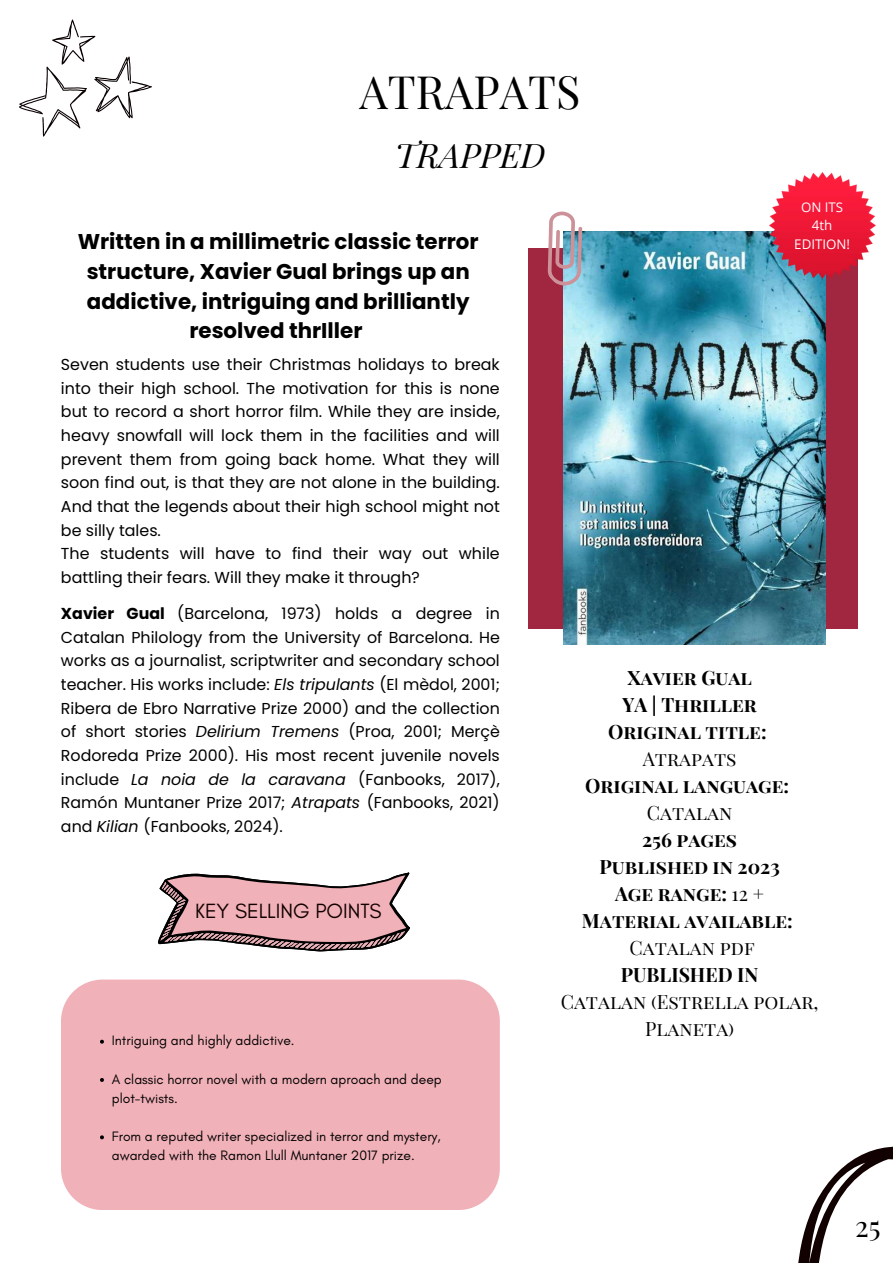
<style>
.page{position:relative;width:893px;height:1263px;background:#fff}
.page>*{position:absolute;margin:0;border:0;box-sizing:border-box;transform-origin:0 0}
.t1{font:45px "Playfair Display SC";color:#000}
.t2{font:italic 33.75px "Playfair Display";color:#000}
.t3{font:28.5px "Playfair Display SC";color:#000}
.t4{font:700 21.38px/29.8px "Poppins";color:#000;text-align:center}
.t5{font:21px "Glacial Indifference";color:#120101}
.t6{font:700 19.35px/27px "Playfair Display SC";color:#000;text-align:center}
.t7{font:19.35px/27px "Playfair Display SC";color:#000;text-align:center}
.t8{font:15.9px/23.6px "Poppins";color:#000}
.t9{font:15.83px/23.6px "Poppins";color:#000;text-align:justify}
.t10{font:13.88px/19.1px "Glacial Indifference";color:#000}
.t11{font:13.27px/18.6px "Open Sans";color:#fffdfd;text-align:center}
.s1{font-weight:700}
.s2{font-style:italic}
.s3{font-weight:400}
</style>
<div class="page">
<svg style="left:158px;top:872px;width:252px;height:79px"></svg>
<svg style="left:19px;top:20px;width:133px;height:117px"></svg>
<div style="left:527px;top:248px;width:330px;height:381px;background:#a12740"></div>
<img style="left:564px;top:231px;width:261px;height:413px">
<svg style="left:527px;top:211px;width:81px;height:82px"></svg>
<img style="left:769px;top:173px;width:106px;height:105px">
<div style="left:61px;top:979px;width:312px;height:231px;background:#f1b1b8"></div>
<svg style="left:100px;top:1040px;width:4px;height:4px"></svg>
<svg style="left:100px;top:1078px;width:4px;height:4px"></svg>
<svg style="left:100px;top:1135px;width:4px;height:4px"></svg>
<svg style="left:373px;top:930px;width:520px;height:333px"></svg>
<h1 class="t1" style="left:359px;top:60px;width:222px">ATRAPATS</h1>
<h2 class="t2" style="left:395px;top:132px;width:152px">TRAPPED</h2>
<h3 class="t4" style="left:78px;top:226px;width:402px">Written in a millimetric classic terror structure, Xavier Gual brings up an addictive, intriguing and brilliantly resolved thrIller</h3>
<p class="t8" style="left:61px;top:353px;width:440px">Seven students use their Christmas holidays to break into their high school. The motivation for this is none but to record a short horror film. While they are inside, heavy snowfall will lock them in the facilities and will prevent them from going back home. What they will soon find out, is that they are not alone in the building.<br>And that the legends about their high school might not be silly tales.<br>The students will have to find their way out while battling their fears. Will they make it through?</p>
<p class="t9" style="left:61px;top:602px;width:440px"><span class="s1">Xavier Gual</span> (Barcelona, 1973) holds a degree in Catalan Philology from the University of Barcelona. He works as a journalist, scriptwriter and secondary school teacher. His works include: <span class="s2">Els tripulants</span> (El mèdol, 2001; Ribera de Ebro Narrative Prize 2000) and the collection of short stories <span class="s2">Delirium Tremens</span> (Proa, 2001; Merçè Rodoreda Prize 2000). His most recent juvenile novels include <span class="s2">La noia de la caravana</span> (Fanbooks, 2017), Ramón Muntaner Prize 2017; <span class="s2">Atrapats</span> (Fanbooks, 2021) and <span class="s2">Kilian</span> (Fanbooks, 2024).</p>
<h3 class="t5" style="left:195px;top:898px;width:188px">KEY SELLING POINTS</h3>
<p class="t10" style="left:112px;top:1031px;width:184px">Intriguing and highly addictive.</p>
<p class="t10" style="left:112px;top:1069px;width:331px">A classic horror novel with a modern aproach and deep plot-twists.</p>
<p class="t10" style="left:112px;top:1126px;width:330px">From a reputed writer specialized in terror and mystery, awarded with the Ramon Llull Muntaner 2017 prize.</p>
<p class="t11" style="left:794px;top:197px;width:57px">ON ITS<br>4th<br>EDITION!</p>
<p class="t6" style="left:608px;top:664px;width:160px">Xavier Gual<br>YA | Thriller<br>Original title:</p>
<p class="t7" style="left:643px;top:745px;width:95px">Atrapats</p>
<p class="t6" style="left:585px;top:772px;width:205px">Original language:</p>
<p class="t7" style="left:647px;top:799px;width:87px">Catalan</p>
<p class="t6" style="left:582px;top:826px;width:212px">256 pages<br>Published in 2023<br>Age range: <span class="s3">12 +<br></span>Material available:</p>
<p class="t7" style="left:629px;top:934px;width:127px">Catalan pdf</p>
<p class="t6" style="left:621px;top:961px;width:139px">PUBLISHED IN</p>
<p class="t7" style="left:561px;top:988px;width:259px">Catalan (Estrella polar,<br>Planeta)</p>
<h3 class="t3" style="left:855px;top:1206px;width:27px">25</h3>
</div>
